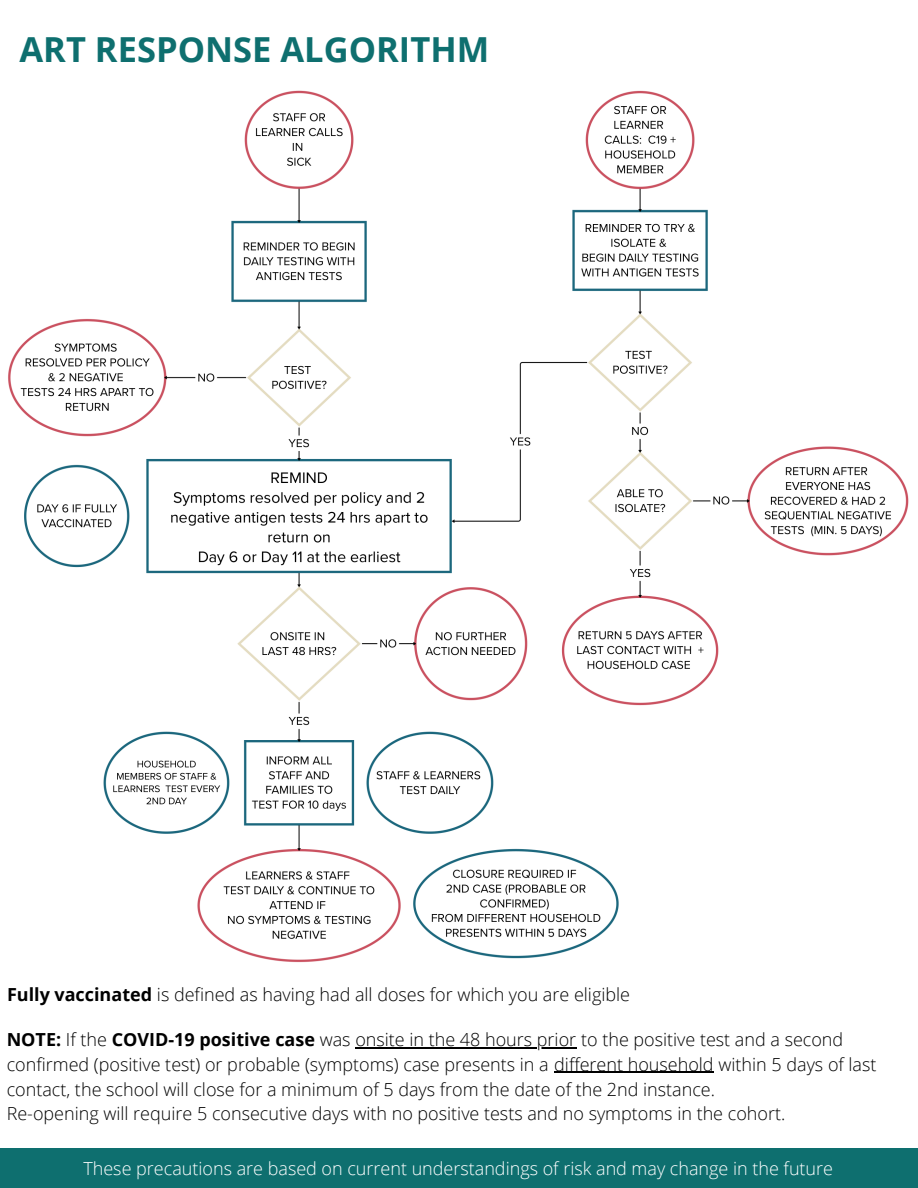
<style>
.page{position:relative;width:918px;height:1188px;background:#fff}
.page>*{position:absolute;margin:0;border:0;box-sizing:border-box;transform-origin:0 0}
.t1{font:700 34.5px "Open Sans";color:#0e6f6f}
.t2{font:300 18px/24.8px "Open Sans";color:#000}
.t3{font:300 18px "Open Sans";color:#fff}
.s1{font-weight:700}
</style>
<div class="page">
<div style="left:0;top:1148px;width:918px;height:40px;background:#0e6f6f"></div>
<img style="left:8px;top:90px;width:901px;height:873px">
<hr style="left:355px;top:1047px;width:222px;height:1px;background:#000">
<hr style="left:554px;top:1072px;width:160px;height:1px;background:#000">
<h1 class="t1" style="left:20px;top:25px;width:471px">ART RESPONSE ALGORITHM</h1>
<p class="t2" style="left:7px;top:982px;width:625px"><span class="s1">Fully vaccinated</span> is defined as having had all doses for which you are eligible</p>
<p class="t2" style="left:7px;top:1027px;width:871px"><span class="s1">NOTE:</span> If the <span class="s1">COVID-19 positive case</span> was onsite in the 48 hours prior to the positive test and a second confirmed (positive test) or probable (symptoms) case presents in a different household within 5 days of last contact, the school will close for a minimum of 5 days from the date of the 2nd instance.<br>Re-opening will require 5 consecutive days with no positive tests and no symptoms in the cohort.</p>
<p class="t3" style="left:83px;top:1155px;width:751px">These precautions are based on current understandings of risk and may change in the future</p>
</div>
